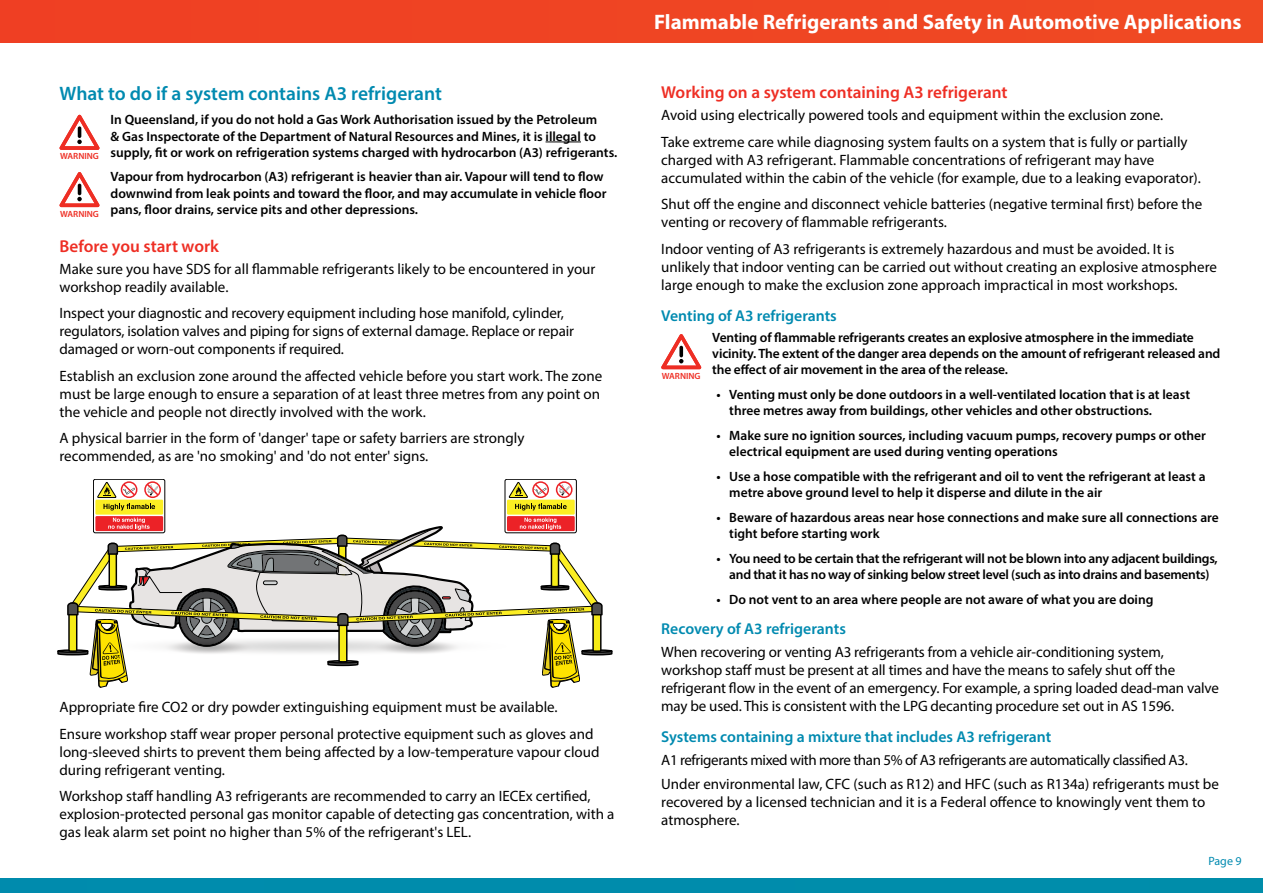
<style>
.page{position:relative;width:1263px;height:893px;background:#fff}
.page>*{position:absolute;margin:0;border:0;box-sizing:border-box;transform-origin:0 0}
.t1{font:700 21px "Myriad Pro";color:#fff}
.t2{font:600 19.5px "Myriad Pro";color:#008ab0}
.t3{font:600 17.25px "Myriad Pro";color:#ee2e24}
.t4{font:600 15.75px "Myriad Pro";color:#008ab0}
.t5{font:15px/18px "Myriad Pro";color:#000}
.t6{font:15px/24.3px "Myriad Pro";letter-spacing:-.025em;color:#000}
.t7{font:600 13.5px/16.2px "Myriad Pro";color:#000}
.t8{font:600 13.5px/16.2px "Myriad Pro";letter-spacing:-.02em;color:#000;text-align:center}
.t9{font:12px "Myriad Pro";color:#008ab0}
.t10{font:600 9px "Myriad Pro";color:#ee2e24}
</style>
<div class="page">
<div style="left:0;top:0;width:1263px;height:43px;background:#ef4523"></div>
<hr style="left:0;top:0;width:1px;height:43px;background:#ef3f23">
<div style="left:0;top:879px;width:1263px;height:14px;background:#008cac"></div>
<hr style="left:545px;top:142px;width:36px;height:1px;background:#000">
<svg style="left:60px;top:115px;width:39px;height:35px"></svg>
<svg style="left:60px;top:172px;width:39px;height:35px"></svg>
<svg style="left:661px;top:334px;width:40px;height:35px"></svg>
<div style="left:507px;top:500px;width:68px;height:15px;background:#fcee23"></div>
<div style="left:507px;top:516px;width:68px;height:15px;background:#ec2227"></div>
<div style="left:505px;top:479px;width:72px;height:54px;border:1px solid #010101;border-radius:2px"></div>
<svg style="left:515px;top:504px;width:52px;height:6px"></svg>
<svg style="left:508px;top:481px;width:41px;height:17px"></svg>
<svg style="left:556px;top:481px;width:16px;height:17px"></svg>
<div style="left:95px;top:500px;width:68px;height:15px;background:#fcee23"></div>
<div style="left:95px;top:516px;width:68px;height:15px;background:#ec2227"></div>
<div style="left:93px;top:479px;width:72px;height:54px;border:1px solid #010101;border-radius:2px"></div>
<svg style="left:103px;top:504px;width:52px;height:6px"></svg>
<svg style="left:57px;top:518px;width:555px;height:169px"></svg>
<svg style="left:97px;top:481px;width:40px;height:17px"></svg>
<svg style="left:144px;top:481px;width:17px;height:17px"></svg>
<h2 class="t2" style="left:60px;top:81px;width:384px">What to do if a system contains A3 refrigerant</h2>
<p class="t7" style="left:111px;top:111px;width:508px">In Queensland, if you do not hold a Gas Work Authorisation issued by the Petroleum<br>&amp; Gas Inspectorate of the Department of Natural Resources and Mines, it is illegal to supply, fit or work on refrigeration systems charged with hydrocarbon (A3) refrigerants.</p>
<p class="t7" style="left:111px;top:169px;width:497px">Vapour from hydrocarbon (A3) refrigerant is heavier than air. Vapour will tend to flow downwind from leak points and toward the floor, and may accumulate in vehicle floor pans, floor drains, service pits and other depressions.</p>
<p class="t3" style="left:60px;top:235px;width:161px">Before you start work</p>
<p class="t5" style="left:60px;top:260px;width:537px">Make sure you have SDS for all flammable refrigerants likely to be encountered in your workshop readily available.</p>
<p class="t5" style="left:60px;top:304px;width:516px">Inspect your diagnostic and recovery equipment including hose manifold, cylinder, regulators, isolation valves and piping for signs of external damage. Replace or repair damaged or worn-out components if required.</p>
<p class="t5" style="left:60px;top:367px;width:544px">Establish an exclusion zone around the affected vehicle before you start work. The zone must be large enough to ensure a separation of at least three metres from any point on the vehicle and people not directly involved with the work.</p>
<p class="t5" style="left:60px;top:429px;width:466px">A physical barrier in the form of 'danger' tape or safety barriers are strongly recommended, as are 'no smoking' and 'do not enter' signs.</p>
<p class="t10" style="left:60px;top:151px;width:40px">WARNING</p>
<p class="t10" style="left:60px;top:208px;width:40px">WARNING</p>
<p class="t5" style="left:60px;top:694px;width:535px;line-height:26.5px">Appropriate fire CO2 or dry powder extinguishing equipment must be available.<br>Ensure workshop staff wear proper personal protective equipment such as gloves and</p>
<p class="t5" style="left:60px;top:743px;width:541px">long-sleeved shirts to prevent them being affected by a low-temperature vapour cloud during refrigerant venting.</p>
<p class="t5" style="left:60px;top:787px;width:556px">Workshop staff handling A3 refrigerants are recommended to carry an IECEx certified, explosion-protected personal gas monitor capable of detecting gas concentration, with a gas leak alarm set point no higher than 5% of the refrigerant's LEL.</p>
<h1 class="t1" style="left:654px;top:8px;width:589px">Flammable Refrigerants and Safety in Automotive Applications</h1>
<p class="t3" style="left:661px;top:81px;width:348px">Working on a system containing A3 refrigerant</p>
<p class="t5" style="left:661px;top:102px;width:528px;line-height:26.5px">Avoid using electrically powered tools and equipment within the exclusion zone.<br>Take extreme care while diagnosing system faults on a system that is fully or partially</p>
<p class="t5" style="left:661px;top:150px;width:541px">charged with A3 refrigerant. Flammable concentrations of refrigerant may have accumulated within the cabin of the vehicle (for example, due to a leaking evaporator).</p>
<p class="t5" style="left:661px;top:195px;width:543px">Shut off the engine and disconnect vehicle batteries (negative terminal first) before the venting or recovery of flammable refrigerants.</p>
<p class="t5" style="left:661px;top:239px;width:557px">Indoor venting of A3 refrigerants is extremely hazardous and must be avoided. It is unlikely that indoor venting can be carried out without creating an explosive atmosphere large enough to make the exclusion zone approach impractical in most workshops.</p>
<p class="t4" style="left:661px;top:306px;width:177px">Venting of A3 refrigerants</p>
<p class="t7" style="left:712px;top:329px;width:510px">Venting of flammable refrigerants creates an explosive atmosphere in the immediate vicinity. The extent of the danger area depends on the amount of refrigerant released and the effect of air movement in the area of the release.</p>
<p class="t7" style="left:729px;top:386px;width:462px;text-indent:-13px">• Venting must only be done outdoors in a well-ventilated location that is at least three metres away from buildings, other vehicles and other obstructions.</p>
<p class="t7" style="left:729px;top:427px;width:478px;text-indent:-13px">• Make sure no ignition sources, including vacuum pumps, recovery pumps or other electrical equipment are used during venting operations</p>
<p class="t7" style="left:729px;top:468px;width:478px;text-indent:-13px">• Use a hose compatible with the refrigerant and oil to vent the refrigerant at least a metre above ground level to help it disperse and dilute in the air</p>
<p class="t7" style="left:729px;top:509px;width:491px;text-indent:-13px">• Beware of hazardous areas near hose connections and make sure all connections are tight before starting work</p>
<p class="t8" style="left:716px;top:550px;width:503px">• You need to be certain that the refrigerant will not be blown into any adjacent buildings, and that it has no way of sinking below street level (such as into drains and basements)</p>
<p class="t7" style="left:716px;top:591px;width:438px">• Do not vent to an area where people are not aware of what you are doing</p>
<p class="t4" style="left:661px;top:619px;width:186px">Recovery of A3 refrigerants</p>
<p class="t5" style="left:661px;top:642px;width:559px">When recovering or venting A3 refrigerants from a vehicle air-conditioning system, workshop staff must be present at all times and have the means to safely shut off the refrigerant flow in the event of an emergency. For example, a spring loaded dead-man valve may be used. This is consistent with the LPG decanting procedure set out in AS 1596.</p>
<p class="t4" style="left:661px;top:727px;width:392px">Systems containing a mixture that includes A3 refrigerant</p>
<p class="t6" style="left:661px;top:747px;width:559px">A1 refrigerants mixed with more than 5% of A3 refrigerants are automatically classified A3.<br>Under environmental law, CFC (such as R12) and HFC (such as R134a) refrigerants must be</p>
<p class="t5" style="left:661px;top:793px;width:546px">recovered by a licensed technician and it is a Federal offence to knowingly vent them to atmosphere.</p>
<p class="t10" style="left:662px;top:370px;width:40px">WARNING</p>
<p class="t9" style="left:1208px;top:853px;width:35px">Page 9</p>
</div>
